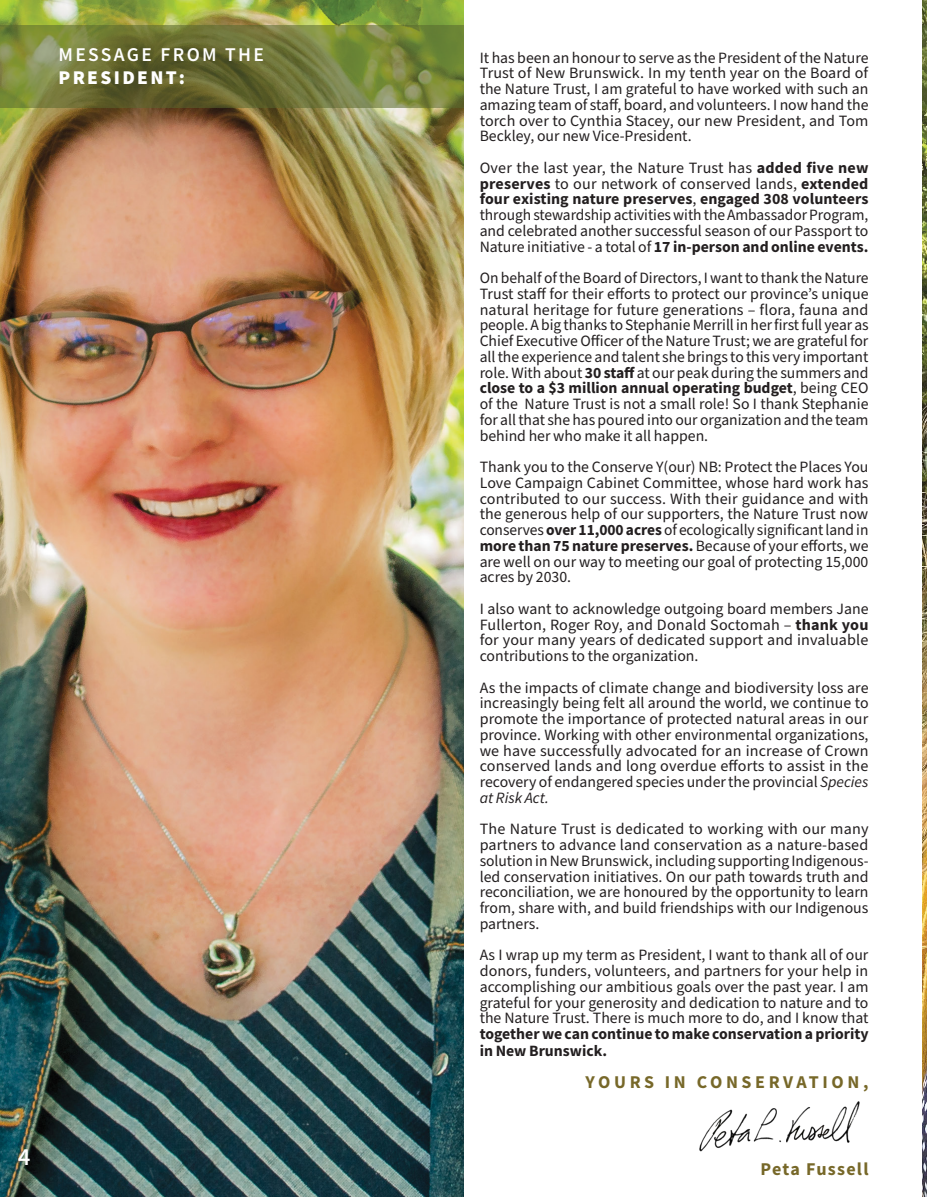
<style>
.page{position:relative;width:927px;height:1197px;background:#fff}
.page>*{position:absolute;margin:0;border:0;box-sizing:border-box;transform-origin:0 0}
.Footer_Page_Numbers{font:600 24px "Source Sans Pro";color:#fff}
.Footer_Page_Numbers-2{font:600 19.5px "Source Sans Pro";letter-spacing:.12em;color:#fff}
.Footer_Page_Numbers-3{font:900 19.5px "Source Sans Pro";letter-spacing:.12em;color:#fff}
.Footer_Page_Numbers-4{font:700 18px "Source Sans Pro";letter-spacing:.2em;color:#776829}
.Footer_Page_Numbers-5{font:700 18px "Source Sans Pro";letter-spacing:.07em;color:#776829}
.Footer_Page_Numbers-6{font:15.75px/15.8px "Source Sans Pro";color:#231f20;text-align:justify}
.s1{font-weight:700}
.s2{font-style:italic}
</style>
<div class="page">
<img style="left:922px;top:0;width:5px;height:1197px">
<img style="left:0;top:0;width:464px;height:1197px">
<svg style="left:0;top:25px;width:464px;height:83px;background:#717939"></svg>
<svg style="left:922px;top:25px;width:5px;height:83px"></svg>
<img style="left:699px;top:1101px;width:161px;height:51px">
<p class="Footer_Page_Numbers-2" style="left:58px;top:42px;width:207px">MESSAGE FROM THE</p>
<p class="Footer_Page_Numbers-3" style="left:58px;top:65px;width:128px">PRESIDENT:</p>
<p class="Footer_Page_Numbers" style="left:18px;top:1141px;width:14px">4</p>
<p class="Footer_Page_Numbers-6" style="left:480px;top:50px;width:390px">It has been an honour to serve as the President of the Nature Trust of New Brunswick. In my tenth year on the Board of the Nature Trust, I am grateful to have worked with such an amazing team of staff, board, and volunteers. I now hand the torch over to Cynthia Stacey, our new President, and Tom Beckley, our new Vice-President.</p>
<p class="Footer_Page_Numbers-6" style="left:480px;top:160px;width:390px">Over the last year, the Nature Trust has <span class="s1">added five new preserves</span> to our network of conserved lands, <span class="s1">extended four existing nature preserves</span>, <span class="s1">engaged 308 volunteers </span>through stewardship activities with the Ambassador Program, and celebrated another successful season of our Passport to Nature initiative - a total of <span class="s1">17 in-person and online events.</span></p>
<p class="Footer_Page_Numbers-6" style="left:480px;top:270px;width:390px">On behalf of the Board of Directors, I want to thank the Nature Trust staff for their efforts to protect our province’s unique natural heritage for future generations – flora, fauna and people. A big thanks to Stephanie Merrill in her first full year as Chief Executive Officer of the Nature Trust; we are grateful for all the experience and talent she brings to this very important role. With about <span class="s1">30 staff</span> at our peak during the summers and <span class="s1">close to a $3 million annual operating budget</span>, being CEO of the Nature Trust is not a small role! So I thank Stephanie for all that she has poured into our organization and the team behind her who make it all happen.</p>
<p class="Footer_Page_Numbers-6" style="left:480px;top:459px;width:391px">Thank you to the Conserve Y(our) NB: Protect the Places You Love Campaign Cabinet Committee, whose hard work has contributed to our success. With their guidance and with the generous help of our supporters, the Nature Trust now conserves <span class="s1">over 11,000 acres</span> of ecologically significant land in <span class="s1">more than 75 nature preserves.</span> Because of your efforts, we are well on our way to meeting our goal of protecting 15,000 acres by 2030.</p>
<p class="Footer_Page_Numbers-6" style="left:480px;top:601px;width:390px">I also want to acknowledge outgoing board members Jane Fullerton, Roger Roy, and Donald Soctomah – <span class="s1">thank you </span>for your many years of dedicated support and invaluable contributions to the organization.</p>
<p class="Footer_Page_Numbers-6" style="left:480px;top:680px;width:390px">As the impacts of climate change and biodiversity loss are increasingly being felt all around the world, we continue to promote the importance of protected natural areas in our province. Working with other environmental organizations, we have successfully advocated for an increase of Crown conserved lands and long overdue efforts to assist in the recovery of endangered species under the provincial <span class="s2">Species at Risk Act.</span></p>
<p class="Footer_Page_Numbers-6" style="left:480px;top:822px;width:391px">The Nature Trust is dedicated to working with our many partners to advance land conservation as a nature-based solution in New Brunswick, including supporting Indigenous&shy;led conservation initiatives. On our path towards truth and reconciliation, we are honoured by the opportunity to learn from, share with, and build friendships with our Indigenous partners.</p>
<p class="Footer_Page_Numbers-6" style="left:480px;top:948px;width:390px">As I wrap up my term as President, I want to thank all of our donors, funders, volunteers, and partners for your help in accomplishing our ambitious goals over the past year. I am grateful for your generosity and dedication to nature and to the Nature Trust. There is much more to do, and I know that <span class="s1">together we can continue to make conservation a priority in New Brunswick.</span></p>
<p class="Footer_Page_Numbers-4" style="left:586px;top:1070px;width:284px">YOURS IN CONSERVATION,</p>
<p class="Footer_Page_Numbers-5" style="left:761px;top:1156px;width:109px">Peta Fussell</p>
</div>
